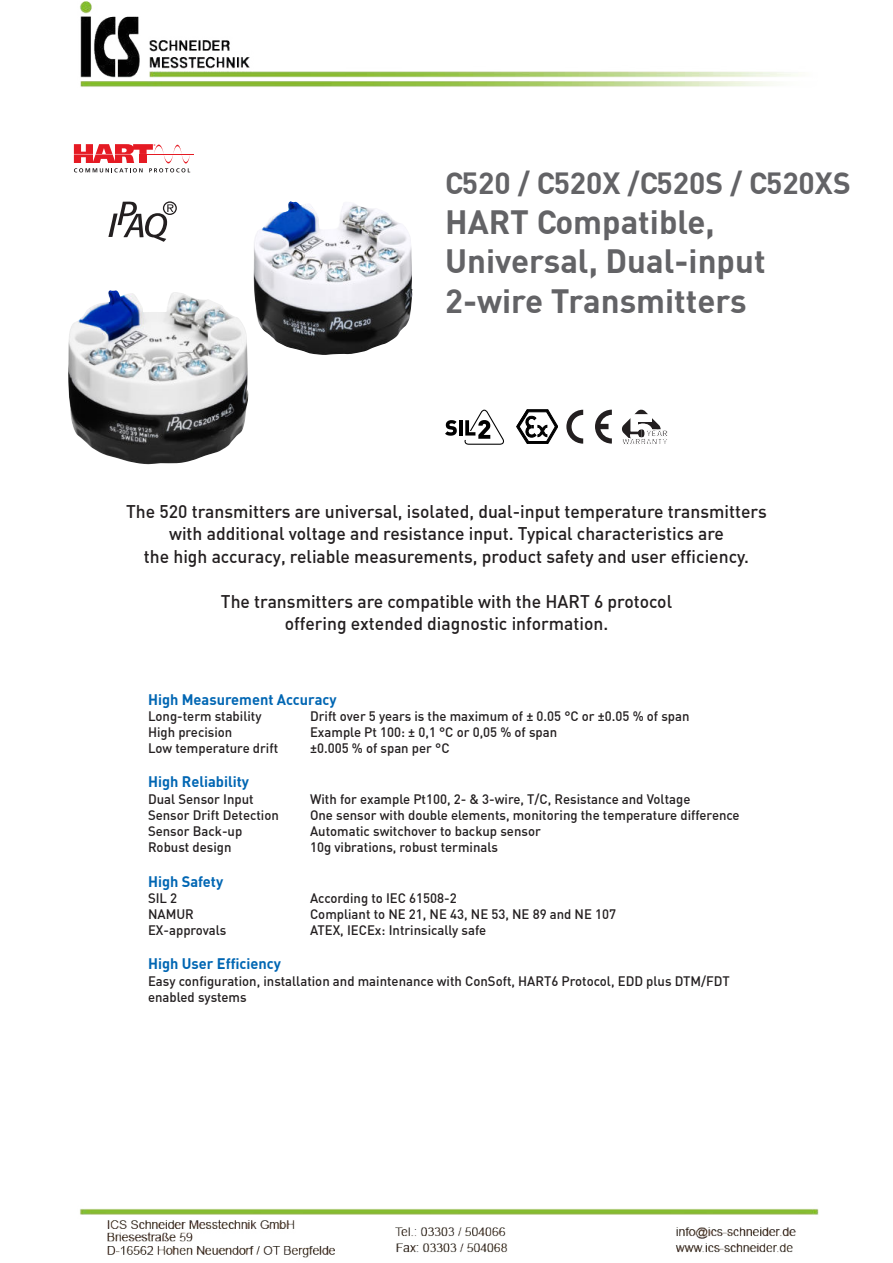
<style>
.page{position:relative;width:893px;height:1263px;background:#fff}
.page>*{position:absolute;margin:0;border:0;box-sizing:border-box;transform-origin:0 0}
.t1{font:700 33px/39.6px "DIN";color:#636366}
.t2{font:700 30px "DIN";color:#636366}
.t3{font:500 18px/22.5px "DIN";color:#231f20;text-align:center}
.t4{font:700 15px "DIN";color:#0166b3}
.t5{font:500 13.5px/16.2px "DIN";color:#231f20}
</style>
<div class="page">
<svg style="left:108px;top:201px;width:69px;height:41px"></svg>
<svg style="left:566px;top:410px;width:17px;height:34px"></svg>
<svg style="left:595px;top:410px;width:17px;height:34px"></svg>
<svg style="left:517px;top:410px;width:41px;height:34px"></svg>
<svg style="left:622px;top:410px;width:46px;height:34px"></svg>
<svg style="left:73px;top:144px;width:121px;height:29px"></svg>
<svg style="left:445px;top:420px;width:12px;height:16px"></svg>
<hr style="left:459px;top:420px;width:3px;height:16px;background:#000">
<svg style="left:464px;top:410px;width:40px;height:35px"></svg>
<img style="left:254px;top:201px;width:158px;height:154px">
<img style="left:68px;top:290px;width:180px;height:174px">
<img style="left:80px;top:1px;width:718px;height:86px">
<img style="left:80px;top:1208px;width:739px;height:50px">
<h2 class="t2" style="left:445px;top:170px;width:407px">C520 / C520X /C520S / C520XS</h2>
<h1 class="t1" style="left:445px;top:204px;width:322px">HART Compatible,<br>Universal, Dual-input<br>2-wire Transmitters</h1>
<p class="t3" style="left:126px;top:501px;width:642px">The 520 transmitters are universal, isolated, dual-input temperature transmitters with additional voltage and resistance input. Typical characteristics are<br>the high accuracy, reliable measurements, product safety and user efficiency.</p>
<h3 class="t3" style="left:221px;top:591px;width:453px">The transmitters are compatible with the HART 6 protocol offering extended diagnostic information.</h3>
<p class="t4" style="left:148px;top:693px;width:190px">High Measurement Accuracy</p>
<p class="t5" style="left:148px;top:709px;width:115px">Long-term stability</p>
<p class="t5" style="left:310px;top:709px;width:381px">Drift over 5 years is the maximum of ± 0.05 °C or ±0.05 % of span</p>
<p class="t5" style="left:148px;top:725px;width:86px">High precision</p>
<p class="t5" style="left:310px;top:725px;width:249px">Example Pt 100: ± 0,1 °C or 0,05 % of span</p>
<p class="t5" style="left:148px;top:741px;width:132px">Low temperature drift</p>
<p class="t5" style="left:310px;top:741px;width:141px">±0.005 % of span per °C</p>
<p class="t4" style="left:148px;top:775px;width:103px">High Reliability</p>
<p class="t5" style="left:148px;top:791px;width:107px">Dual Sensor Input</p>
<p class="t5" style="left:310px;top:791px;width:382px">With for example Pt100, 2- &amp; 3-wire, T/C, Resistance and Voltage</p>
<p class="t5" style="left:148px;top:808px;width:132px">Sensor Drift Detection</p>
<p class="t5" style="left:310px;top:808px;width:431px">One sensor with double elements, monitoring the temperature difference</p>
<p class="t5" style="left:148px;top:824px;width:96px">Sensor Back-up</p>
<p class="t5" style="left:310px;top:824px;width:232px">Automatic switchover to backup sensor</p>
<p class="t5" style="left:148px;top:840px;width:85px">Robust design</p>
<p class="t5" style="left:310px;top:840px;width:190px">10g vibrations, robust terminals</p>
<p class="t4" style="left:148px;top:874px;width:77px">High Safety</p>
<p class="t5" style="left:148px;top:890px;width:31px">SIL 2</p>
<p class="t5" style="left:310px;top:890px;width:148px">According to IEC 61508-2</p>
<p class="t5" style="left:148px;top:907px;width:47px">NAMUR</p>
<p class="t5" style="left:310px;top:907px;width:308px">Compliant to NE 21, NE 43, NE 53, NE 89 and NE 107</p>
<p class="t5" style="left:148px;top:923px;width:80px">EX-approvals</p>
<p class="t5" style="left:310px;top:923px;width:178px">ATEX, IECEx: Intrinsically safe</p>
<p class="t4" style="left:148px;top:954px;width:134px">High User Efficiency</p>
<p class="t5" style="left:148px;top:972px;width:583px">Easy configuration, installation and maintenance with ConSoft, HART6 Protocol, EDD plus DTM/FDT enabled systems</p>
</div>
